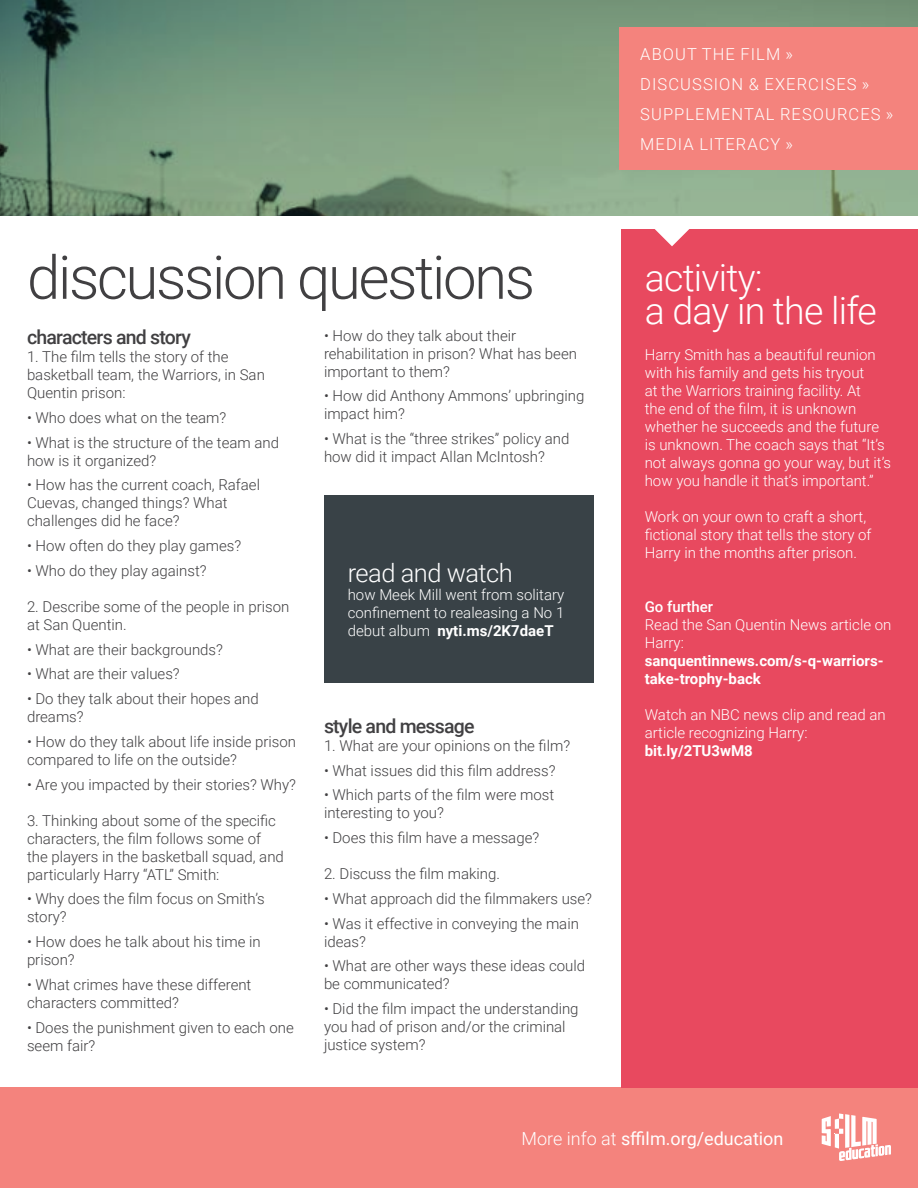
<style>
.page{position:relative;width:918px;height:1188px;background:#fff}
.page>*{position:absolute;margin:0;border:0;box-sizing:border-box;transform-origin:0 0}
.t1{font:300 60px "Roboto";letter-spacing:-.04em;color:#414042}
.t2{font:300 37.5px/33px "Roboto";letter-spacing:-.02em;color:#fff}
.t3{font:300 25.5px "Roboto";letter-spacing:-.02em;color:#fff}
.t4{font:500 19.5px "Roboto";letter-spacing:-.04em;color:#414042}
.t5{font:18px "Roboto";color:#fff}
.t6{font:300 16.5px/30px "Roboto";letter-spacing:.065em;color:#fff}
.t7{font:300 15px/18px "Roboto";color:#414042}
.t8{font:300 15px/18px "Roboto";color:#fff}
.t9{font:700 15px/18px "Roboto";color:#fff}
.t10{font:500 15px "Roboto";color:#fff}
.s1{font-weight:700}
.s2{font-weight:300}
</style>
<div class="page">
<div style="left:0;top:1088px;width:918px;height:100px;background:#f4837d"></div>
<svg style="left:822px;top:1113px;width:69px;height:48px"></svg>
<svg style="left:0;top:0;width:918px;height:216px"></svg>
<div style="left:620px;top:27px;width:298px;height:143px;background:#f4837d"></div>
<div style="left:621px;top:230px;width:297px;height:858px;background:#e8495f"></div>
<svg style="left:653px;top:229px;width:38px;height:17px"></svg>
<div style="left:324px;top:495px;width:270px;height:188px;background:#394247"></div>
<h1 class="t1" style="left:27px;top:235px;width:510px">discussion questions</h1>
<h3 class="t4" style="left:27px;top:323px;width:165px">characters and story</h3>
<p class="t7" style="left:27px;top:347px;width:239px">1. The film tells the story of the basketball team, the Warriors, in San<br>Quentin prison:</p>
<p class="t7" style="left:27px;top:408px;width:201px">• Who does what on the team?</p>
<p class="t7" style="left:27px;top:433px;width:254px">• What is the structure of the team and how is it organized?</p>
<p class="t7" style="left:27px;top:475px;width:235px">• How has the current coach, Rafael<br>Cuevas, changed things? What challenges did he face?</p>
<p class="t7" style="left:27px;top:536px;width:216px">• How often do they play games?</p>
<p class="t7" style="left:27px;top:561px;width:181px">• Who do they play against?</p>
<p class="t7" style="left:27px;top:597px;width:264px">2. Describe some of the people in prison at San Quentin.</p>
<p class="t7" style="left:27px;top:640px;width:197px">• What are their backgrounds?</p>
<p class="t7" style="left:27px;top:664px;width:154px">• What are their values?</p>
<p class="t7" style="left:27px;top:689px;width:233px">• Do they talk about their hopes and dreams?</p>
<p class="t7" style="left:27px;top:732px;width:271px">• How do they talk about life inside prison compared to life on the outside?</p>
<p class="t7" style="left:27px;top:775px;width:271px">• Are you impacted by their stories? Why?</p>
<p class="t7" style="left:27px;top:811px;width:258px">3. Thinking about some of the specific characters, the film follows some of the players in the basketball squad, and particularly Harry “ATL” Smith:</p>
<p class="t7" style="left:27px;top:889px;width:239px">• Why does the film focus on Smith’s story?</p>
<p class="t7" style="left:27px;top:932px;width:235px">• How does he talk about his time in prison?</p>
<p class="t7" style="left:27px;top:975px;width:226px">• What crimes have these different characters committed?</p>
<p class="t7" style="left:27px;top:1018px;width:268px">• Does the punishment given to each one seem fair?</p>
<p class="t7" style="left:324px;top:326px;width:255px">• How do they talk about their rehabilitation in prison? What has been important to them?</p>
<p class="t7" style="left:324px;top:387px;width:262px">• How did Anthony Ammons’ upbringing impact him?</p>
<p class="t7" style="left:324px;top:429px;width:247px">• What is the “three strikes” policy and how did it impact Allan McIntosh?</p>
<h3 class="t3" style="left:348px;top:555px;width:167px">read and watch</h3>
<p class="t8" style="left:348px;top:585px;width:218px;text-align:justify">how Meek Mill went from solitary confinement to realeasing a No 1 debut album <span class="s1">nyti.ms/2K7daeT</span></p>
<h3 class="t4" style="left:324px;top:712px;width:152px">style and message</h3>
<p class="t7" style="left:324px;top:736px;width:248px">1. What are your opinions on the film?</p>
<p class="t7" style="left:324px;top:761px;width:233px">• What issues did this film address?</p>
<p class="t7" style="left:324px;top:786px;width:232px">• Which parts of the film were most interesting to you?</p>
<p class="t7" style="left:324px;top:828px;width:217px">• Does this film have a message?</p>
<p class="t7" style="left:324px;top:864px;width:178px">2. Discuss the film making.</p>
<p class="t7" style="left:324px;top:889px;width:270px">• What approach did the filmmakers use?</p>
<p class="t7" style="left:324px;top:914px;width:256px">• Was it effective in conveying the main ideas?</p>
<p class="t7" style="left:324px;top:957px;width:263px">• What are other ways these ideas could be communicated?</p>
<p class="t7" style="left:324px;top:999px;width:256px">• Did the film impact the understanding you had of prison and/or the criminal justice system?</p>
<p class="t6" style="left:640px;top:38px;width:255px">ABOUT THE FILM »<br>DISCUSSION &amp; EXERCISES »<br>SUPPLEMENTAL RESOURCES »<br>MEDIA LITERACY »</p>
<h2 class="t2" style="left:645px;top:260px;width:234px">activity:<br>a day in the life</h2>
<p class="t8" style="left:645px;top:345px;width:248px">Harry Smith has a beautiful reunion with his family and gets his tryout<br>at the Warriors training facility. At<br>the end of the film, it is unknown whether he succeeds and the future is unknown. The coach says that “It’s not always gonna go your way, but it’s how you handle it that’s important.”</p>
<p class="t8" style="left:645px;top:507px;width:228px">Work on your own to craft a short, fictional story that tells the story of<br>Harry in the months after prison.</p>
<p class="t10" style="left:645px;top:597px;width:70px">Go further</p>
<p class="t8" style="left:645px;top:615px;width:248px">Read the San Quentin News article on<br>Harry:</p>
<p class="t9" style="left:645px;top:651px;width:240px">sanquentinnews.com/s-q-warriors&shy;take-trophy-back</p>
<p class="t8" style="left:645px;top:705px;width:242px">Watch an NBC news clip and read an article recognizing Harry:</p>
<p class="t9" style="left:645px;top:741px;width:110px">bit.ly/2TU3wM8</p>
<p class="t5" style="left:522px;top:1126px;width:263px"><span class="s2">More info at</span> sffilm.org/education</p>
</div>
